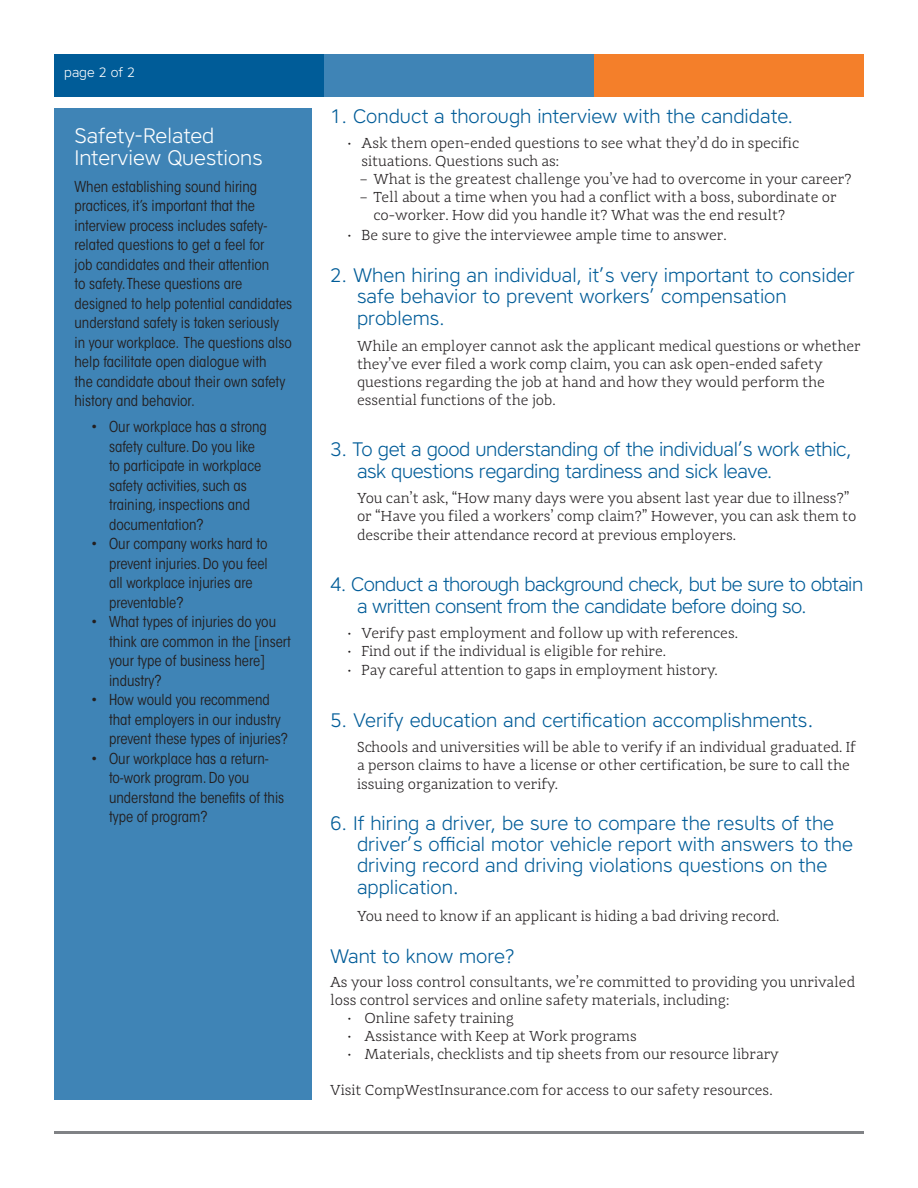
<style>
.page{position:relative;width:918px;height:1188px;background:#fff}
.page>*{position:absolute;margin:0;border:0;box-sizing:border-box;transform-origin:0 0}
.h4__Paragraph_headi{font:300 21px/22.5px "Core Sans A";color:#fff}
.h4__Paragraph_headi-2{font:300 19.5px/21.5px "Core Sans A";color:#005c98}
.h4__Paragraph_headi-3{font:300 19.5px/22.5px "Core Sans A";letter-spacing:-.03em;color:#005c98}
.h4__Paragraph_headi-4{font:300 19.5px/22.5px "Core Sans A";letter-spacing:-.02em;color:#005c98}
.p__paragraphs{font:300 15px/18px "Adagio Slab";color:#231f20}
.p__body_text{font:condensed 15px/19.5px "ITC Avant Garde Std";color:#231f20}
.t1{font:300 13.5px "Core Sans A";color:#fff}
.s1{font-size:21px}
</style>
<div class="page">
<div style="left:54px;top:54px;width:270px;height:42px;background:#005c98"></div>
<div style="left:324px;top:54px;width:270px;height:42px;background:#3f84b6"></div>
<div style="left:594px;top:54px;width:270px;height:42px;background:#f47f2a"></div>
<hr style="left:54px;top:1131px;width:810px;height:3px;background:#808285">
<div style="left:54px;top:108px;width:258px;height:991px;background:#3f84b6"></div>
<p class="t1" style="left:64px;top:64px;width:72px">page 2 of 2</p>
<p class="h4__Paragraph_headi" style="left:75px;top:124px;width:190px">Safety-Related<br>Interview Questions</p>
<p class="p__body_text" style="left:75px;top:176px;width:219px">When establishing sound hiring practices, it’s important that the interview process includes safety&shy;related questions to get a feel for<br>job candidates and their attention<br>to safety. These questions are designed to help potential candidates understand safety is taken seriously in your workplace. The questions also help facilitate open dialogue with<br>the candidate about their own safety history and behavior.</p>
<p class="p__body_text" style="left:109px;top:417px;width:159px;text-indent:-18px">• Our workplace has a strong safety culture. Do you like to participate in workplace safety activities, such as training, inspections and documentation?</p>
<p class="p__body_text" style="left:109px;top:534px;width:160px;text-indent:-18px">• Our company works hard to prevent injuries. Do you feel all workplace injuries are preventable?</p>
<p class="p__body_text" style="left:109px;top:612px;width:183px;text-indent:-18px">• What types of injuries do you think are common in the [insert your type of business here] industry?</p>
<p class="p__body_text" style="left:109px;top:690px;width:181px;text-indent:-18px">• How would you recommend that employers in our industry prevent these types of injuries?</p>
<p class="p__body_text" style="left:109px;top:749px;width:177px;text-indent:-18px">• Our workplace has a return&shy;to-work program. Do you understand the benefits of this type of program?</p>
<p class="h4__Paragraph_headi-2" style="left:330px;top:105px;width:465px">1. Conduct a thorough interview with the candidate.</p>
<p class="p__paragraphs" style="left:362px;top:134px;width:439px;text-indent:-14px">• Ask them open-ended questions to see what they’d do in specific situations. Questions such as:</p>
<p class="p__paragraphs" style="left:360px;top:170px;width:493px">– What is the greatest challenge you’ve had to overcome in your career?</p>
<p class="p__paragraphs" style="left:374px;top:188px;width:465px;text-indent:-14px">– Tell about a time when you had a conflict with a boss, subordinate or co-worker. How did you handle it? What was the end result?</p>
<p class="p__paragraphs" style="left:348px;top:226px;width:380px">• Be sure to give the interviewee ample time to answer.</p>
<p class="h4__Paragraph_headi-2" style="left:357px;top:263px;width:499px;text-indent:-27px">2. When hiring an individual, it’s very important to consider safe behavior to prevent workers’ compensation problems.</p>
<p class="p__paragraphs" style="left:357px;top:337px;width:505px">While an employer cannot ask the applicant medical questions or whether they’ve ever filed a work comp claim, you can ask open-ended safety questions regarding the job at hand and how they would perform the essential functions of the job.</p>
<p class="h4__Paragraph_headi-4" style="left:357px;top:437px;width:496px;text-indent:-27px">3. To get a good understanding of the individual’s work ethic, ask questions regarding tardiness and sick leave.</p>
<p class="p__paragraphs" style="left:357px;top:489px;width:501px">You can’t ask, “How many days were you absent last year due to illness?” or “Have you filed a workers’ comp claim?” However, you can ask them to</p>
<p class="p__paragraphs" style="left:357px;top:526px;width:381px">describe their attendance record at previous employers.</p>
<p class="h4__Paragraph_headi-3" style="left:357px;top:572px;width:508px;text-indent:-27px">4. Conduct a thorough background check, but be sure to obtain a written consent from the candidate before doing so.</p>
<p class="p__paragraphs" style="left:348px;top:624px;width:392px">• Verify past employment and follow up with references.</p>
<p class="p__paragraphs" style="left:348px;top:642px;width:320px">• Find out if the individual is eligible for rehire.</p>
<p class="p__paragraphs" style="left:348px;top:661px;width:371px">• Pay careful attention to gaps in employment history.</p>
<p class="h4__Paragraph_headi-2" style="left:330px;top:709px;width:485px">5. Verify education and certification accomplishments<span class="s1">.</span></p>
<p class="p__paragraphs" style="left:357px;top:738px;width:501px">Schools and universities will be able to verify if an individual graduated. If a person claims to have a license or other certification, be sure to call the</p>
<p class="p__paragraphs" style="left:357px;top:775px;width:203px">issuing organization to verify.</p>
<p class="h4__Paragraph_headi-2" style="left:357px;top:812px;width:498px;text-indent:-27px">6. If hiring a driver, be sure to compare the results of the driver’s official motor vehicle report with answers to the driving record and driving violations questions on the application<span class="s1">.</span></p>
<p class="p__paragraphs" style="left:357px;top:907px;width:424px">You need to know if an applicant is hiding a bad driving record.</p>
<p class="h4__Paragraph_headi-2" style="left:330px;top:945px;width:186px">Want to know more?</p>
<p class="p__paragraphs" style="left:330px;top:973px;width:527px">As your loss control consultants, we’re committed to providing you unrivaled loss control services and online safety materials, including:</p>
<p class="p__paragraphs" style="left:348px;top:1009px;width:167px">• Online safety training</p>
<p class="p__paragraphs" style="left:348px;top:1027px;width:290px">• Assistance with Keep at Work programs</p>
<p class="p__paragraphs" style="left:348px;top:1045px;width:432px">• Materials, checklists and tip sheets from our resource library</p>
<p class="p__paragraphs" style="left:330px;top:1081px;width:444px">Visit CompWestInsurance.com for access to our safety resources.</p>
</div>
